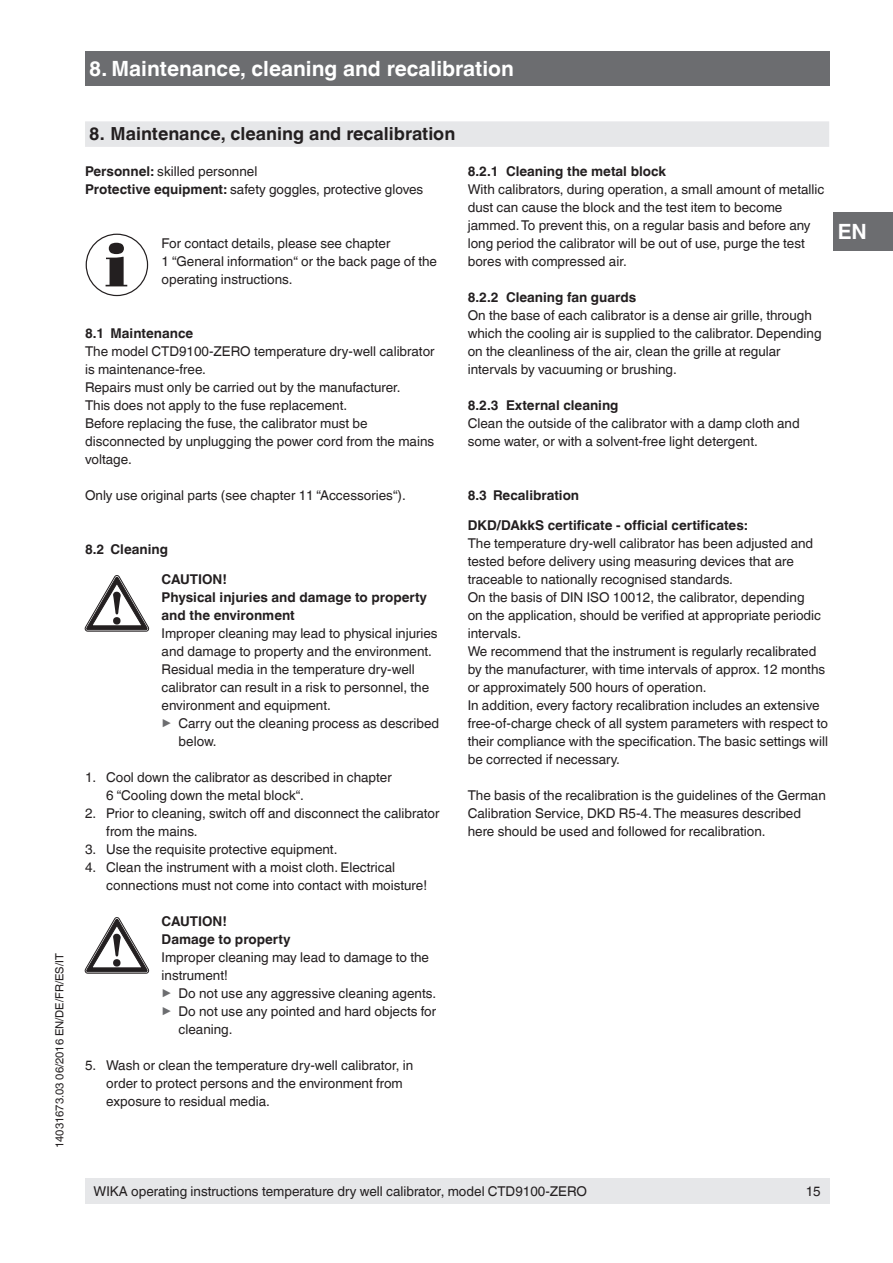
<style>
.page{position:relative;width:893px;height:1263px;background:#fff}
.page>*{position:absolute;margin:0;border:0;box-sizing:border-box;transform-origin:0 0}
.t1{font:700 21px "Helvetica World";color:#fff}
.t2{font:700 18px "Helvetica World";color:#231f20}
.t3{font:13.5px/18px "Helvetica World";color:#231f20}
.t4{font:700 13.5px/18px "Helvetica World";color:#231f20}
.t5{font:11.25px "Helvetica World";color:#231f20}
.s1{font-weight:700}
.s2{font-size:13.35px;color:#6c6d70}
</style>
<div class="page">
<div style="left:833px;top:213px;width:60px;height:38px;background:#6c6d70"></div>
<div style="left:85px;top:51px;width:744px;height:34px;background:#6c6d70"></div>
<div style="left:85px;top:1178px;width:744px;height:25px;background:#e6e7e9"></div>
<div style="left:85px;top:121px;width:744px;height:26px;background:#e6e7e9"></div>
<svg style="left:106px;top:243px;width:21px;height:43px"></svg>
<div style="left:86px;top:234px;width:62px;height:62px;border:1px solid #231f20;border-radius:50%"></div>
<svg style="left:85px;top:575px;width:64px;height:56px"></svg>
<svg style="left:85px;top:917px;width:64px;height:56px"></svg>
<p class="t5" style="left:53px;top:1148px;width:196px;rotate:-90deg">14031673.03 06/2016 EN/DE/FR/ES/IT</p>
<h1 class="t1" style="left:89px;top:56px;width:426px">8. Maintenance, cleaning and recalibration</h1>
<h2 class="t2" style="left:89px;top:124px;width:368px">8. Maintenance, cleaning and recalibration</h2>
<p class="t3" style="left:85px;top:162px;width:340px"><span class="s1">Personnel:</span> skilled personnel<br><span class="s1">Protective equipment:</span> safety goggles, protective gloves</p>
<p class="t3" style="left:162px;top:234px;width:277px">For contact details, please see chapter<br>1 “General information“ or the back page of the operating instructions.</p>
<p class="t4" style="left:85px;top:324px;width:110px">8.1 Maintenance</p>
<p class="t3" style="left:85px;top:342px;width:351px">The model CTD9100-ZERO temperature dry-well calibrator is maintenance-free.<br>Repairs must only be carried out by the manufacturer.<br>This does not apply to the fuse replacement.<br>Before replacing the fuse, the calibrator must be disconnected by unplugging the power cord from the mains voltage.</p>
<p class="t3" style="left:85px;top:486px;width:322px">Only use original parts (see chapter 11 “Accessories“).</p>
<p class="t4" style="left:85px;top:540px;width:84px">8.2 Cleaning</p>
<p class="t4" style="left:162px;top:570px;width:267px">CAUTION!<br>Physical injuries and damage to property and the environment</p>
<p class="t3" style="left:162px;top:624px;width:278px">Improper cleaning may lead to physical injuries</p>
<p class="t3" style="left:162px;top:642px;width:272px">and damage to property and the environment.</p>
<p class="t3" style="left:162px;top:660px;width:255px">Residual media in the temperature dry-well</p>
<p class="t3" style="left:162px;top:678px;width:269px">calibrator can result in a risk to personnel, the</p>
<p class="t3" style="left:162px;top:696px;width:171px">environment and equipment.</p>
<p class="t3" style="left:162px;top:714px;width:279px"><span class="s2">▶</span> Carry out the cleaning process as described</p>
<p class="t3" style="left:179px;top:732px;width:40px">below.</p>
<p class="t3" style="left:106px;top:768px;width:287px;text-indent:-21px">1. Cool down the calibrator as described in chapter<br>6 “Cooling down the metal block“.</p>
<p class="t3" style="left:106px;top:804px;width:335px;text-indent:-21px">2. Prior to cleaning, switch off and disconnect the calibrator from the mains.</p>
<p class="t3" style="left:85px;top:840px;width:254px">3. Use the requisite protective equipment.</p>
<p class="t3" style="left:106px;top:858px;width:322px;text-indent:-21px">4. Clean the instrument with a moist cloth. Electrical connections must not come into contact with moisture!</p>
<p class="t4" style="left:162px;top:912px;width:130px">CAUTION!<br>Damage to property</p>
<p class="t3" style="left:162px;top:948px;width:269px">Improper cleaning may lead to damage to the</p>
<p class="t3" style="left:162px;top:966px;width:68px">instrument!</p>
<p class="t3" style="left:162px;top:984px;width:276px"><span class="s2">▶</span> Do not use any aggressive cleaning agents.</p>
<p class="t3" style="left:162px;top:1002px;width:276px"><span class="s2">▶</span> Do not use any pointed and hard objects for</p>
<p class="t3" style="left:179px;top:1020px;width:55px">cleaning.</p>
<p class="t3" style="left:106px;top:1056px;width:308px;text-indent:-21px">5. Wash or clean the temperature dry-well calibrator, in order to protect persons and the environment from exposure to residual media.</p>
<p class="t4" style="left:468px;top:162px;width:200px">8.2.1 Cleaning the metal block</p>
<p class="t3" style="left:468px;top:180px;width:358px">With calibrators, during operation, a small amount of metallic dust can cause the block and the test item to become jammed. To prevent this, on a regular basis and before any long period the calibrator will be out of use, purge the test bores with compressed air.</p>
<p class="t4" style="left:468px;top:288px;width:170px">8.2.2 Cleaning fan guards</p>
<p class="t3" style="left:468px;top:306px;width:355px">On the base of each calibrator is a dense air grille, through which the cooling air is supplied to the calibrator. Depending on the cleanliness of the air, clean the grille at regular intervals by vacuuming or brushing.</p>
<p class="t4" style="left:468px;top:396px;width:152px">8.2.3 External cleaning</p>
<p class="t3" style="left:468px;top:414px;width:333px">Clean the outside of the calibrator with a damp cloth and some water, or with a solvent-free light detergent.</p>
<h1 class="t1" style="left:838px;top:220px;width:31px">EN</h1>
<p class="t4" style="left:468px;top:486px;width:113px">8.3 Recalibration</p>
<p class="t4" style="left:468px;top:516px;width:281px">DKD/DAkkS certificate - official certificates:</p>
<p class="t3" style="left:468px;top:534px;width:362px">The temperature dry-well calibrator has been adjusted and tested before delivery using measuring devices that are traceable to nationally recognised standards.<br>On the basis of DIN ISO 10012, the calibrator, depending<br>on the application, should be verified at appropriate periodic intervals.<br>We recommend that the instrument is regularly recalibrated by the manufacturer, with time intervals of approx. 12 months or approximately 500 hours of operation.<br>In addition, every factory recalibration includes an extensive free-of-charge check of all system parameters with respect to their compliance with the specification. The basic settings will be corrected if necessary.</p>
<p class="t3" style="left:468px;top:786px;width:360px">The basis of the recalibration is the guidelines of the German<br>Calibration Service, DKD R5-4. The measures described here should be used and followed for recalibration.</p>
<p class="t3" style="left:94px;top:1182px;width:495px">WIKA operating instructions temperature dry well calibrator, model CTD9100-ZERO</p>
<p class="t3" style="left:806px;top:1182px;width:17px">15</p>
</div>
